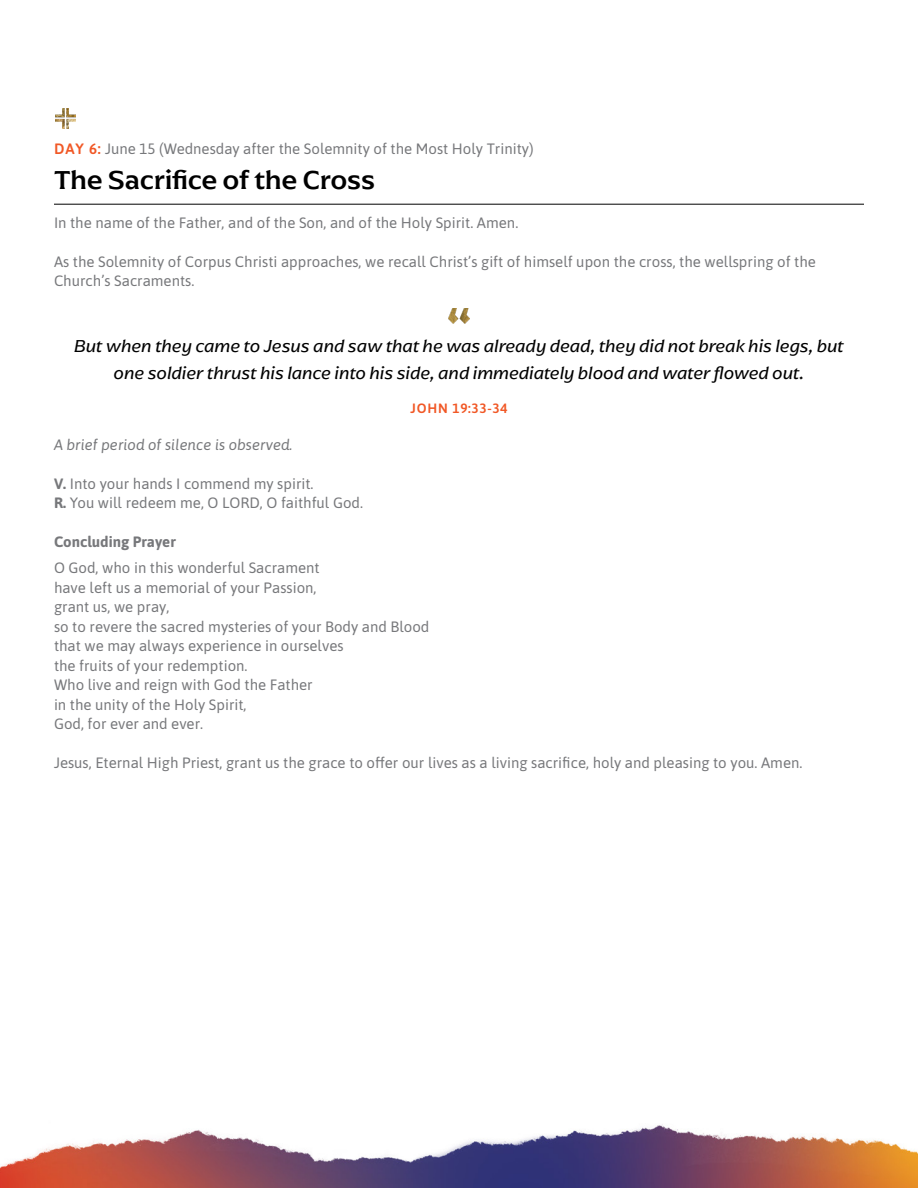
<style>
.page{position:relative;width:918px;height:1188px;background:#fff}
.page>*{position:absolute;margin:0;border:0;box-sizing:border-box;transform-origin:0 0}
.t1{font:500 27px "Arpona";color:#000}
.t2{font:italic 18px/27px "Arpona";color:#000;text-align:center}
.t3{font:15px/19.5px "Asap";color:#77787b}
.t4{font:italic 15px "Asap";color:#77787b}
.t5{font:700 15px "Asap";color:#77787b}
.t6{font:600 13.5px "Asap";letter-spacing:.055em;color:#f15826}
.s1{font-weight:600;color:#f15826}
.s2{font-weight:700}
</style>
<div class="page">
<img style="left:449px;top:309px;width:20px;height:14px">
<img style="left:56px;top:108px;width:20px;height:20px">
<hr style="left:54px;top:204px;width:810px;height:1px;background:#000">
<img style="left:0;top:1124px;width:918px;height:64px">
<p class="t3" style="left:54px;top:138px;width:481px"><span class="s1">DAY 6:</span> June 15 (Wednesday after the Solemnity of the Most Holy Trinity)</p>
<h1 class="t1" style="left:54px;top:163px;width:323px">The Sacrifice of the Cross</h1>
<p class="t3" style="left:54px;top:212px;width:466px">In the name of the Father, and of the Son, and of the Holy Spirit. Amen.</p>
<p class="t3" style="left:54px;top:251px;width:763px">As the Solemnity of Corpus Christi approaches, we recall Christ’s gift of himself upon the cross, the wellspring of the<br>Church’s Sacraments.</p>
<p class="t2" style="left:74px;top:332px;width:771px">But when they came to Jesus and saw that he was already dead, they did not break his legs, but one soldier thrust his lance into his side, and immediately blood and water flowed out.</p>
<p class="t6" style="left:411px;top:399px;width:99px">JOHN 19:33-34</p>
<p class="t4" style="left:54px;top:434px;width:240px">A brief period of silence is observed.</p>
<p class="t3" style="left:54px;top:473px;width:311px"><span class="s2">V.</span> Into your hands I commend my spirit.<br><span class="s2">R.</span> You will redeem me, O LORD, O faithful God.</p>
<p class="t5" style="left:54px;top:531px;width:123px">Concluding Prayer</p>
<p class="t3" style="left:54px;top:558px;width:377px">O God, who in this wonderful Sacrament<br>have left us a memorial of your Passion,<br>grant us, we pray,<br>so to revere the sacred mysteries of your Body and Blood that we may always experience in ourselves<br>the fruits of your redemption.<br>Who live and reign with God the Father<br>in the unity of the Holy Spirit,<br>God, for ever and ever.</p>
<p class="t3" style="left:54px;top:753px;width:750px">Jesus, Eternal High Priest, grant us the grace to offer our lives as a living sacrifice, holy and pleasing to you. Amen.</p>
</div>
